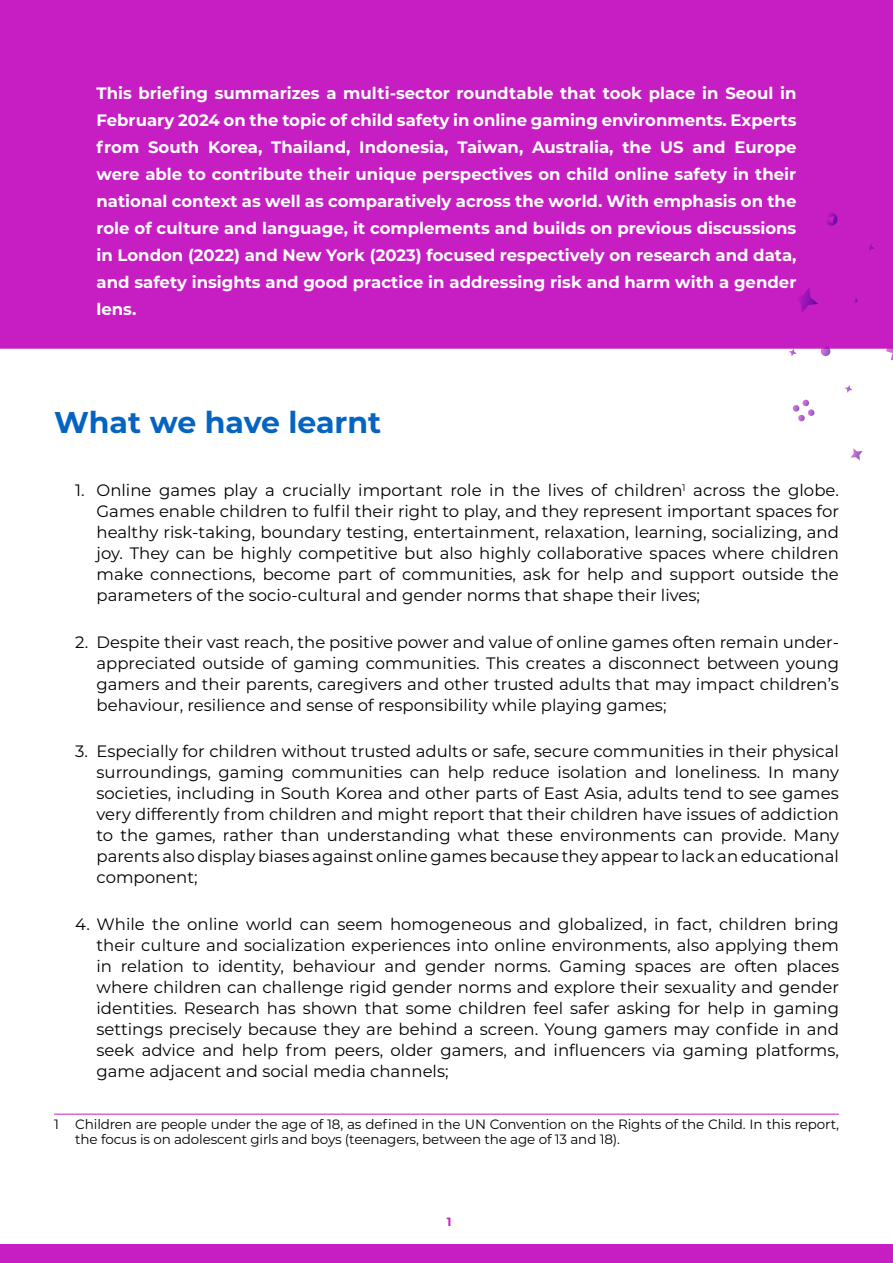
<style>
.page{position:relative;width:893px;height:1263px;background:#fff}
.page>*{position:absolute;margin:0;border:0;box-sizing:border-box;transform-origin:0 0}
.t1{font:700 30px "Montserrat";color:#0563c1}
.t2{font:16.5px/21px "Montserrat";color:#000;text-align:justify}
.t3{font:700 16.5px/27px "Montserrat";color:#fff;text-align:justify}
.t4{font:13.5px/15px "Montserrat";letter-spacing:-.01em;color:#000}
.t5{font:700 12px "Montserrat";color:#c61ec2}
</style>
<div class="page">
<div style="left:1px;top:1244px;width:892px;height:19px;background:#c61ec2"></div>
<div style="left:0;top:0;width:893px;height:349px;background:#c61ec2"></div>
<svg style="left:793px;top:287px;width:25px;height:26px"></svg>
<svg style="left:844px;top:385px;width:8px;height:8px"></svg>
<svg style="left:867px;top:243px;width:7px;height:8px"></svg>
<svg style="left:789px;top:349px;width:8px;height:7px"></svg>
<svg style="left:850px;top:448px;width:13px;height:12px"></svg>
<svg style="left:886px;top:340px;width:7px;height:21px"></svg>
<svg style="left:824px;top:212px;width:14px;height:14px"></svg>
<svg style="left:792px;top:399px;width:23px;height:23px"></svg>
<svg style="left:853px;top:298px;width:5px;height:5px"></svg>
<svg style="left:820px;top:346px;width:11px;height:11px"></svg>
<hr style="left:54px;top:1114px;width:785px;height:1px;background:#c61ec2">
<p class="t3" style="left:97px;top:79px;width:701px">This briefing summarizes a multi-sector roundtable that took place in Seoul in February 2024 on the topic of child safety in online gaming environments. Experts from South Korea, Thailand, Indonesia, Taiwan, Australia, the US and Europe were able to contribute their unique perspectives on child online safety in their national context as well as comparatively across the world. With emphasis on the role of culture and language, it complements and builds on previous discussions in London (2022) and New York (2023) focused respectively on research and data, and safety insights and good practice in addressing risk and harm with a gender lens.</p>
<h1 class="t1" style="left:54px;top:401px;width:329px">What we have learnt</h1>
<p class="t2" style="left:97px;top:479px;width:744px;text-indent:-21px">1. Online games play a crucially important role in the lives of children<sup>1</sup> across the globe.<br>Games enable children to fulfil their right to play, and they represent important spaces for healthy risk-taking, boundary testing, entertainment, relaxation, learning, socializing, and joy. They can be highly competitive but also highly collaborative spaces where children make connections, become part of communities, ask for help and support outside the parameters of the socio-cultural and gender norms that shape their lives;</p>
<p class="t2" style="left:97px;top:631px;width:744px;text-indent:-21px">2. Despite their vast reach, the positive power and value of online games often remain under&shy;appreciated outside of gaming communities. This creates a disconnect between young gamers and their parents, caregivers and other trusted adults that may impact children’s behaviour, resilience and sense of responsibility while playing games;</p>
<p class="t2" style="left:97px;top:740px;width:744px;text-indent:-21px">3. Especially for children without trusted adults or safe, secure communities in their physical surroundings, gaming communities can help reduce isolation and loneliness. In many societies, including in South Korea and other parts of East Asia, adults tend to see games very differently from children and might report that their children have issues of addiction to the games, rather than understanding what these environments can provide. Many parents also display biases against online games because they appear to lack an educational component;</p>
<p class="t2" style="left:97px;top:913px;width:744px;text-indent:-21px">4. While the online world can seem homogeneous and globalized, in fact, children bring their culture and socialization experiences into online environments, also applying them in relation to identity, behaviour and gender norms. Gaming spaces are often places where children can challenge rigid gender norms and explore their sexuality and gender identities. Research has shown that some children feel safer asking for help in gaming settings precisely because they are behind a screen. Young gamers may confide in and seek advice and help from peers, older gamers, and influencers via gaming platforms, game adjacent and social media channels;</p>
<p class="t4" style="left:75px;top:1116px;width:765px;text-indent:-21px">1 Children are people under the age of 18, as defined in the UN Convention on the Rights of the Child. In this report, the focus is on adolescent girls and boys (teenagers, between the age of 13 and 18).</p>
<p class="t5" style="left:447px;top:1213px;width:6px">1</p>
</div>
